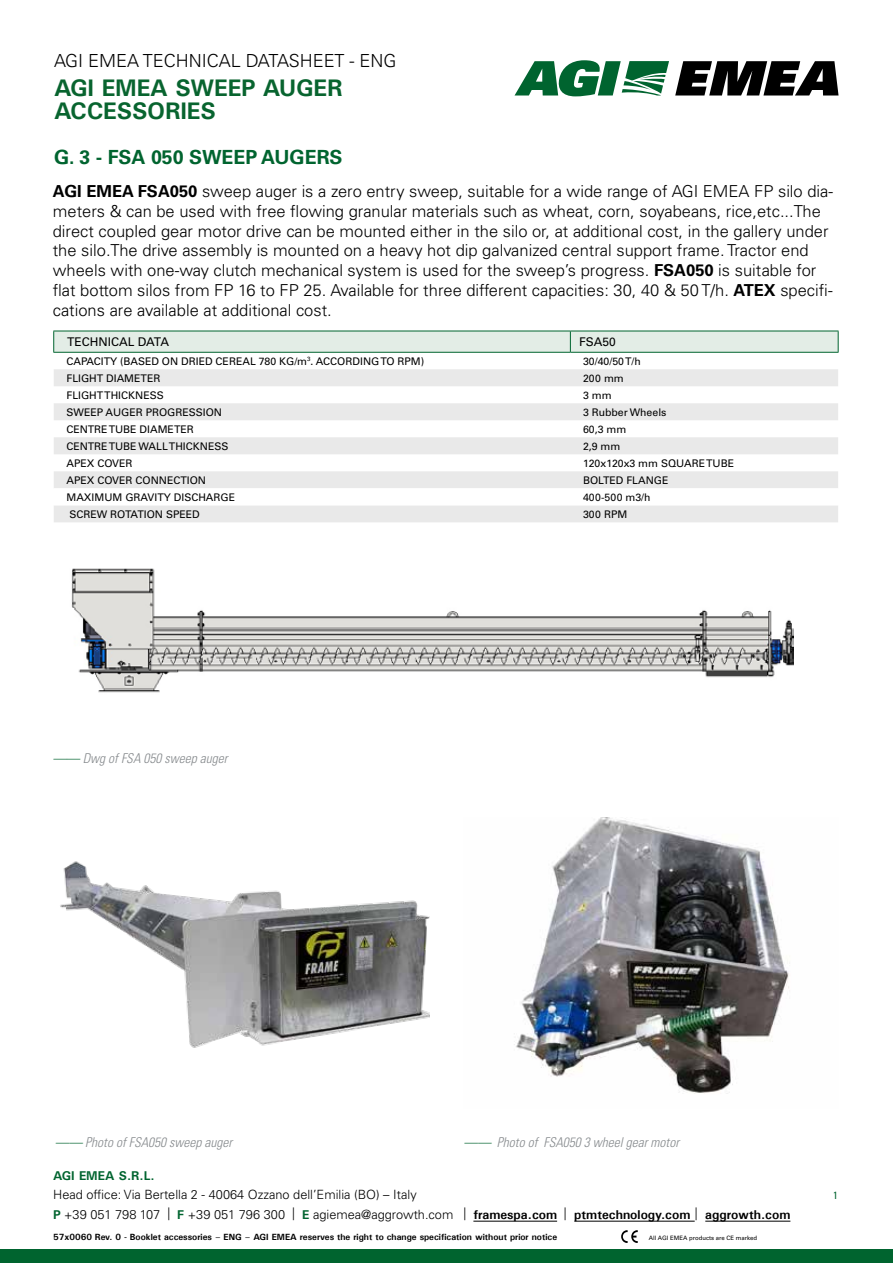
<style>
.page{position:relative;width:893px;height:1263px;background:#fff}
.page>*{position:absolute;margin:0;border:0;box-sizing:border-box;transform-origin:0 0}
.t1{font:700 24px/22.5px "Univers";letter-spacing:-.01em;color:#08642f}
.t2{font:700 19.5px "Univers LT Std";color:#00642f}
.t3{font:300 18px "Univers LT Std";color:#000}
.t4{font:300 16.5px/19.8px "Univers LT Std";color:#000}
.t5{font:italic 300 condensed 13.5px "Univers LT Std";color:#878b8e}
.t6{font:300 12.75px "Univers LT Std";color:#000}
.t7{font:700 12.75px "Univers";color:#00642f}
.t8{font:12px "Univers LT Std";color:#000}
.t9{font:10.5px "Univers LT Std";color:#000}
.t10{font:condensed 10.5px "Univers LT Std";color:#00642f}
.t11{font:700 9px "Univers";color:#000}
.t12{font:6px "Univers LT Std";color:#000}
.s1{font-weight:700}
.s2{color:#00642f}
.s3{font-family:"Univers";font-weight:700;color:#00642f}
.s4{font-family:"Univers";font-weight:700}
</style>
<div class="page">
<div style="left:0;top:1250px;width:893px;height:13px;background:#00642f"></div>
<svg style="left:514px;top:60px;width:155px;height:36px"></svg>
<svg style="left:675px;top:61px;width:163px;height:35px"></svg>
<hr style="left:473px;top:1221px;width:84px;height:1px;background:#000">
<hr style="left:574px;top:1221px;width:121px;height:1px;background:#000">
<hr style="left:705px;top:1221px;width:85px;height:1px;background:#000">
<svg style="left:621px;top:1230px;width:17px;height:13px"></svg>
<img style="left:60px;top:861px;width:369px;height:187px">
<img style="left:514px;top:817px;width:275px;height:277px">
<svg style="left:54px;top:369px;width:784px;height:85px;fill:#e9e9e9"></svg>
<svg style="left:54px;top:471px;width:784px;height:51px"></svg>
<svg style="left:53px;top:331px;width:786px;height:21px;background:#dae7de"></svg>
<hr style="left:53px;top:352px;width:517px;height:1px;background:#00642f">
<hr style="left:570px;top:352px;width:268px;height:1px;background:#00642f">
<img style="left:71px;top:568px;width:723px;height:125px">
<p class="t3" style="left:54px;top:50px;width:344px">AGI EMEA TECHNICAL DATASHEET - ENG</p>
<h1 class="t1" style="left:54px;top:77px;width:290px">AGI EMEA SWEEP AUGER<br>ACCESSORIES</h1>
<p class="t2" style="left:54px;top:145px;width:290px">G. 3 - FSA 050 SWEEP AUGERS</p>
<p class="t4" style="left:53px;top:181px;width:782px"><span class="s1">AGI EMEA FSA050</span> sweep auger is a zero entry sweep, suitable for a wide range of AGI EMEA FP silo dia&shy;meters &amp; can be used with free flowing granular materials such as wheat, corn, soyabeans, rice,etc...The direct coupled gear motor drive can be mounted either in the silo or, at additional cost, in the gallery under the silo.The drive assembly is mounted on a heavy hot dip galvanized central support frame. Tractor end wheels with one-way clutch mechanical system is used for the sweep’s progress. <span class="s1">FSA050</span> is suitable for flat bottom silos from FP 16 to FP 25. Available for three different capacities: 30, 40 &amp; 50 T/h. <span class="s1">ATEX</span> specifi&shy;cations are available at additional cost.</p>
<p class="t8" style="left:67px;top:335px;width:103px">TECHNICAL DATA</p>
<p class="t8" style="left:579px;top:335px;width:38px">FSA50</p>
<p class="t9" style="left:66px;top:355px;width:359px">CAPACITY (BASED ON DRIED CEREAL 780 KG/m<sup>3</sup>. ACCORDING TO RPM)</p>
<p class="t9" style="left:583px;top:355px;width:59px">30/40/50 T/h</p>
<p class="t9" style="left:66px;top:372px;width:95px">FLIGHT DIAMETER</p>
<p class="t9" style="left:583px;top:372px;width:42px">200 mm</p>
<p class="t9" style="left:66px;top:389px;width:99px">FLIGHT THICKNESS</p>
<p class="t9" style="left:583px;top:389px;width:30px">3 mm</p>
<p class="t9" style="left:66px;top:406px;width:157px">SWEEP AUGER PROGRESSION</p>
<p class="t9" style="left:583px;top:406px;width:85px">3 Rubber Wheels</p>
<p class="t9" style="left:66px;top:423px;width:129px">CENTRE TUBE DIAMETER</p>
<p class="t9" style="left:583px;top:423px;width:45px">60,3 mm</p>
<p class="t9" style="left:66px;top:440px;width:163px">CENTRE TUBE WALL THICKNESS</p>
<p class="t9" style="left:583px;top:440px;width:39px">2,9 mm</p>
<p class="t9" style="left:66px;top:457px;width:68px">APEX COVER</p>
<p class="t9" style="left:583px;top:457px;width:153px">120x120x3 mm SQUARE TUBE</p>
<p class="t9" style="left:66px;top:474px;width:141px">APEX COVER CONNECTION</p>
<p class="t9" style="left:583px;top:474px;width:87px">BOLTED FLANGE</p>
<p class="t9" style="left:66px;top:491px;width:170px">MAXIMUM GRAVITY DISCHARGE</p>
<p class="t9" style="left:583px;top:491px;width:69px">400-500 m3/h</p>
<p class="t9" style="left:69px;top:508px;width:132px">SCREW ROTATION SPEED</p>
<p class="t9" style="left:583px;top:508px;width:46px">300 RPM</p>
<p class="t5" style="left:53px;top:751px;width:176px"><span class="s2">——</span> Dwg of FSA 050 sweep auger</p>
<p class="t5" style="left:55px;top:1134px;width:178px"><span class="s2">——</span> Photo of FSA050 sweep auger</p>
<p class="t5" style="left:464px;top:1134px;width:217px"><span class="s2">——</span> Photo of FSA050 3 wheel gear motor</p>
<p class="t7" style="left:53px;top:1167px;width:103px">AGI EMEA S.R.L.</p>
<p class="t6" style="left:53px;top:1186px;width:365px">Head office: Via Bertella 2 - 40064 Ozzano dell’Emilia (BO) – Italy</p>
<p class="t10" style="left:833px;top:1189px;width:6px">1</p>
<p class="t6" style="left:53px;top:1206px;width:739px"><span class="s3">P</span> +39 051 798 107 | <span class="s3">F</span> +39 051 796 300 | <span class="s3">E</span> agiemea@aggrowth.com | <span class="s4">framespa.com</span> | <span class="s4">ptmtechnology.com</span> | <span class="s4">aggrowth.com</span></p>
<p class="t11" style="left:53px;top:1231px;width:506px">57x0060 Rev. 0 - Booklet accessories – ENG – AGI EMEA reserves the right to change specification without prior notice</p>
<p class="t12" style="left:649px;top:1234px;width:110px">All AGI EMEA products are CE marked</p>
</div>
